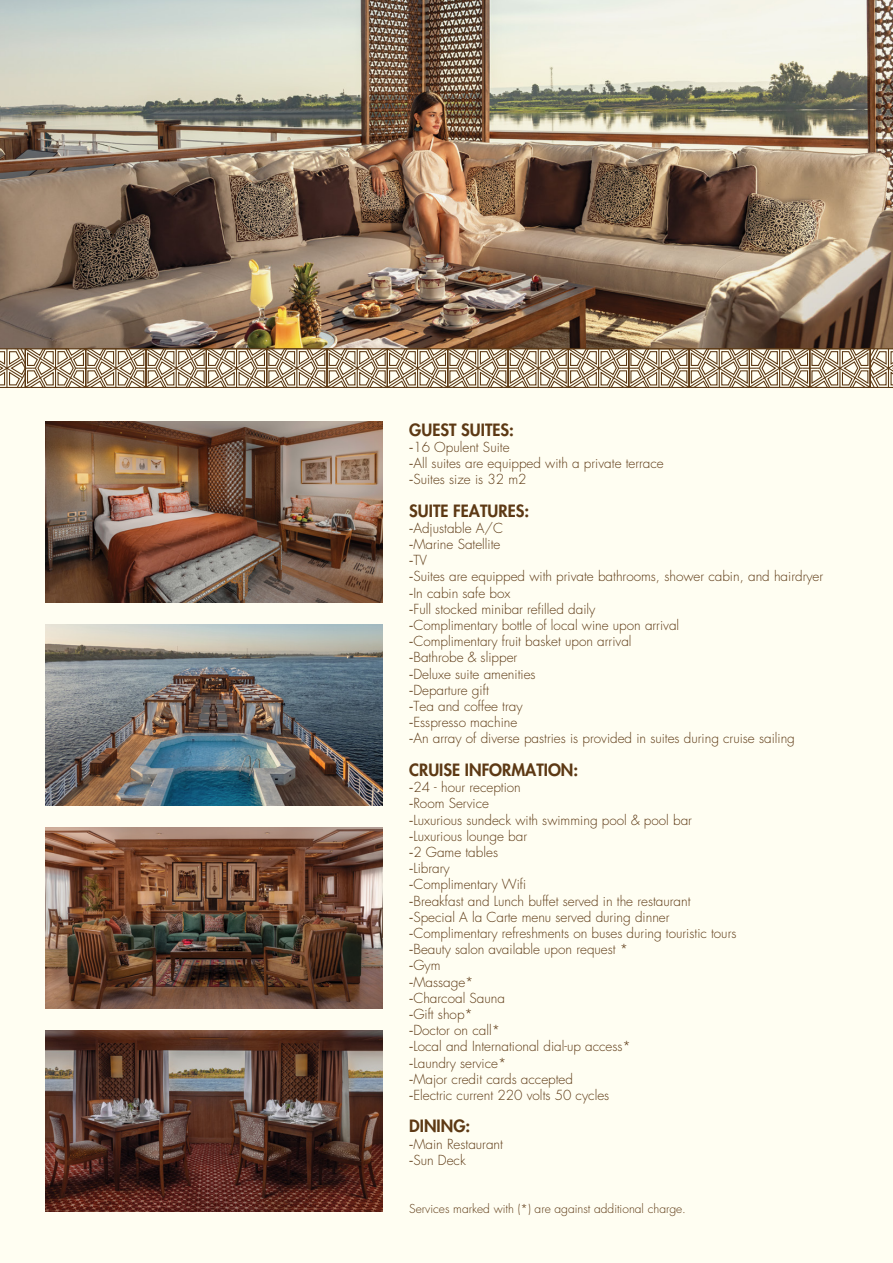
<style>
.page{position:relative;width:893px;height:1263px;background:#fffef2}
.page>*{position:absolute;margin:0;border:0;box-sizing:border-box;transform-origin:0 0}
.t1{font:800 16.5px "Futura Std";color:#5d3914}
.t2{font:300 13.5px/16.2px "Futura Std";color:#5d3914}
.t3{font:300 12px "Futura Std";color:#5d3914}
.s1{font-family:"Myriad Pro";font-weight:400}
</style>
<div class="page">
<img style="left:0;top:0;width:893px;height:347px">
<svg style="left:0;top:347px;width:893px;height:41px"></svg>
<img style="left:45px;top:421px;width:337px;height:181px">
<img style="left:45px;top:625px;width:337px;height:180px">
<img style="left:45px;top:828px;width:337px;height:180px">
<img style="left:45px;top:1031px;width:337px;height:180px">
<p class="t1" style="left:409px;top:419px;width:106px">GUEST SUITES:</p>
<p class="t2" style="left:409px;top:439px;width:256px"><span class="s1">-</span>16 Opulent Suite<br><span class="s1">-</span>All suites are equipped with a private terrace <span class="s1">-</span>Suites size is 32 m2</p>
<p class="t1" style="left:409px;top:500px;width:121px">SUITE FEATURES:</p>
<p class="t2" style="left:409px;top:520px;width:415px"><span class="s1">-</span>Adjustable A/C<br><span class="s1">-</span>Marine Satellite<br><span class="s1">-</span>TV<br><span class="s1">-</span>Suites are equipped with private bathrooms, shower cabin, and hairdryer <span class="s1">-</span>In cabin safe box<br><span class="s1">-</span>Full stocked minibar refilled daily<br><span class="s1">-</span>Complimentary bottle of local wine upon arrival<br><span class="s1">-</span>Complimentary fruit basket upon arrival<br><span class="s1">-</span>Bathrobe &amp; slipper<br><span class="s1">-</span>Deluxe suite amenities<br><span class="s1">-</span>Departure gift<br><span class="s1">-</span>Tea and coffee tray<br><span class="s1">-</span>Esspresso machine<br><span class="s1">-</span>An array of diverse pastries is provided in suites during cruise sailing</p>
<p class="t1" style="left:409px;top:759px;width:170px">CRUISE INFORMATION:</p>
<p class="t2" style="left:409px;top:779px;width:329px"><span class="s1">-</span>24 - hour reception<br><span class="s1">-</span>Room Service<br><span class="s1">-</span>Luxurious sundeck with swimming pool &amp; pool bar <span class="s1">-</span>Luxurious lounge bar<br><span class="s1">-</span>2 Game tables<br><span class="s1">-</span>Library<br><span class="s1">-</span>Complimentary Wifi<br><span class="s1">-</span>Breakfast and Lunch buffet served in the restaurant <span class="s1">-</span>Special A la Carte menu served during dinner <span class="s1">-</span>Complimentary refreshments on buses during touristic tours <span class="s1">-</span>Beauty salon available upon request *<br><span class="s1">-</span>Gym<br><span class="s1">-</span>Massage*<br><span class="s1">-</span>Charcoal Sauna<br><span class="s1">-</span>Gift shop*<br><span class="s1">-</span>Doctor on call*<br><span class="s1">-</span>Local and International dial-up access*<br><span class="s1">-</span>Laundry service*<br><span class="s1">-</span>Major credit cards accepted<br><span class="s1">-</span>Electric current 220 volts 50 cycles</p>
<p class="t1" style="left:409px;top:1116px;width:63px">DINING:</p>
<p class="t2" style="left:409px;top:1136px;width:95px"><span class="s1">-</span>Main Restaurant <span class="s1">-</span>Sun Deck</p>
<p class="t3" style="left:409px;top:1202px;width:278px">Services marked with (*) are against additional charge.</p>
</div>
